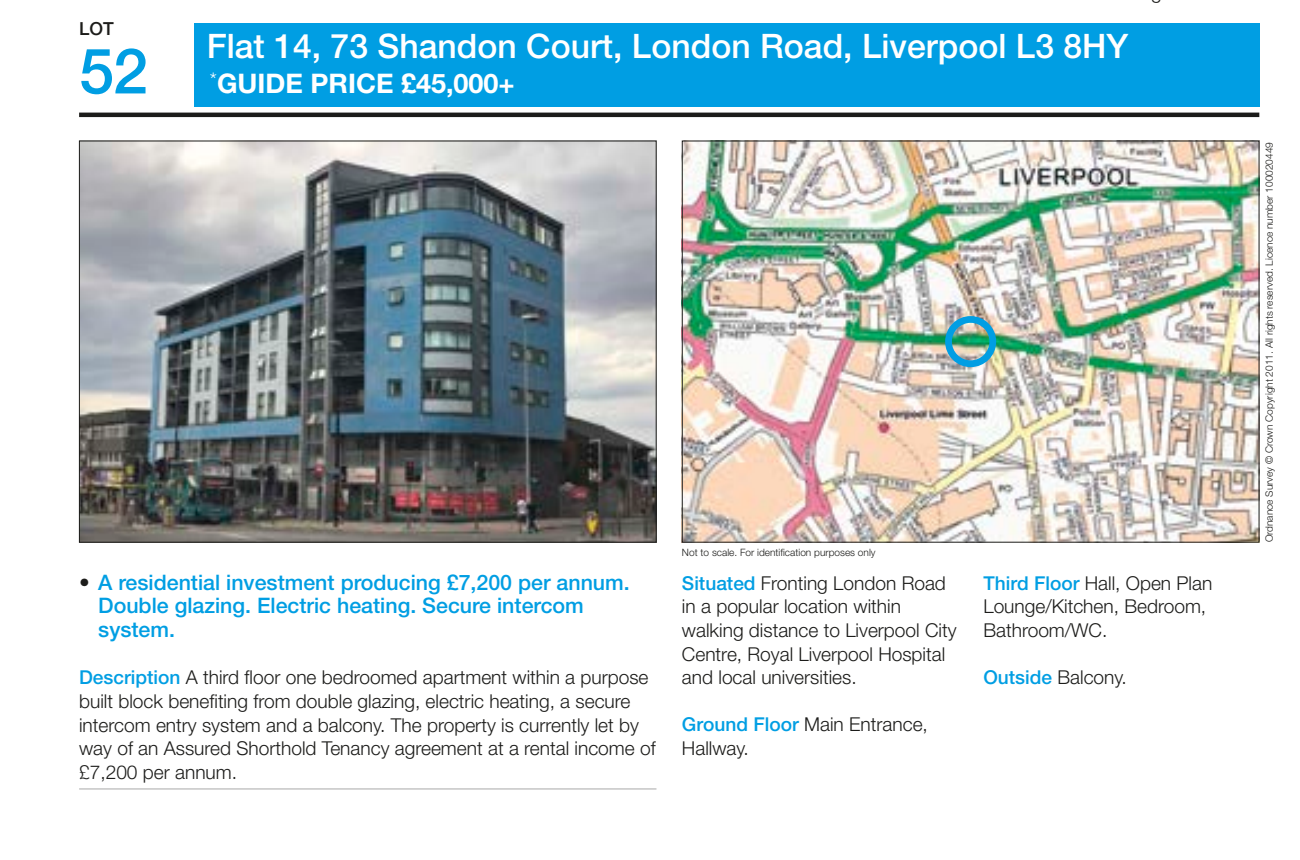
<style>
.page{position:relative;width:1300px;height:860px;background:#fff}
.page>*{position:absolute;margin:0;border:0;box-sizing:border-box;transform-origin:0 0}
.t1{font:500 63px "Helvetica Neue LT Std";color:#009ee3}
.t2{font:500 33.75px "Helvetica Neue LT Std";color:#fff}
.t3{font:700 27px "Helvetica Neue LT Std";color:#fff}
.t4{font:500 21.38px/23.6px "Helvetica Neue LT Std";color:#009ee3}
.t5{font:300 19.12px/23.6px "Helvetica Neue LT Std";color:#1c1c1a}
.t6{font:500 18px "Helvetica Neue LT Std";color:#1c1c1a}
.t7{font:300 10.12px "Helvetica Neue LT Std";color:#1c1c1a}
.s1{color:#1c1c1a}
.s2{font-weight:500;color:#009ee3}
</style>
<div class="page">
<div style="left:194px;top:23px;width:1065px;height:84px;background:#009ee3"></div>
<img style="left:81px;top:143px;width:573px;height:397px">
<img style="left:684px;top:143px;width:573px;height:397px">
<hr style="left:79px;top:113px;width:1180px;height:4px;background:#1c1c1a">
<hr style="left:79px;top:788px;width:577px;height:1px;background:#b2b2b2">
<div style="left:945px;top:316px;width:51px;height:51px;border:7px solid #009ee3;border-radius:50%"></div>
<p class="t6" style="left:79px;top:18px;width:36px">LOT</p>
<h1 class="t1" style="left:79px;top:33px;width:70px">52</h1>
<h2 class="t2" style="left:207px;top:26px;width:923px">Flat 14, 73 Shandon Court, London Road, Liverpool L3 8HY</h2>
<h3 class="t3" style="left:210px;top:67px;width:306px"><sup>*</sup>GUIDE PRICE £45,000+</h3>
<p class="t7" style="left:682px;top:546px;width:195px">Not to scale. For identification purposes only</p>
<p class="t4" style="left:98px;top:570px;width:533px;text-indent:-19px"><span class="s1">•</span> A residential investment producing £7,200 per annum.<br>Double glazing. Electric heating. Secure intercom system.</p>
<p class="t5" style="left:79px;top:665px;width:578px"><span class="s2">Description</span> A third floor one bedroomed apartment within a purpose built block benefiting from double glazing, electric heating, a secure intercom entry system and a balcony. The property is currently let by way of an Assured Shorthold Tenancy agreement at a rental income of £7,200 per annum.</p>
<p class="t5" style="left:682px;top:570px;width:276px"><span class="s2">Situated</span> Fronting London Road in a popular location within walking distance to Liverpool City<br>Centre, Royal Liverpool Hospital and local universities.</p>
<p class="t5" style="left:682px;top:712px;width:247px"><span class="s2">Ground Floor</span> Main Entrance,<br>Hallway.</p>
<p class="t5" style="left:983px;top:570px;width:230px"><span class="s2">Third Floor</span> Hall, Open Plan<br>Lounge/Kitchen, Bedroom,<br>Bathroom/WC .</p>
<p class="t5" style="left:983px;top:665px;width:145px"><span class="s2">Outside</span> Balcony.</p>
<p class="t7" style="left:1263px;top:542px;width:402px;rotate:-90deg">Ordnance Survey © Crown Copyright 2011. All rights reserved. Licence number 100020449</p>
</div>
